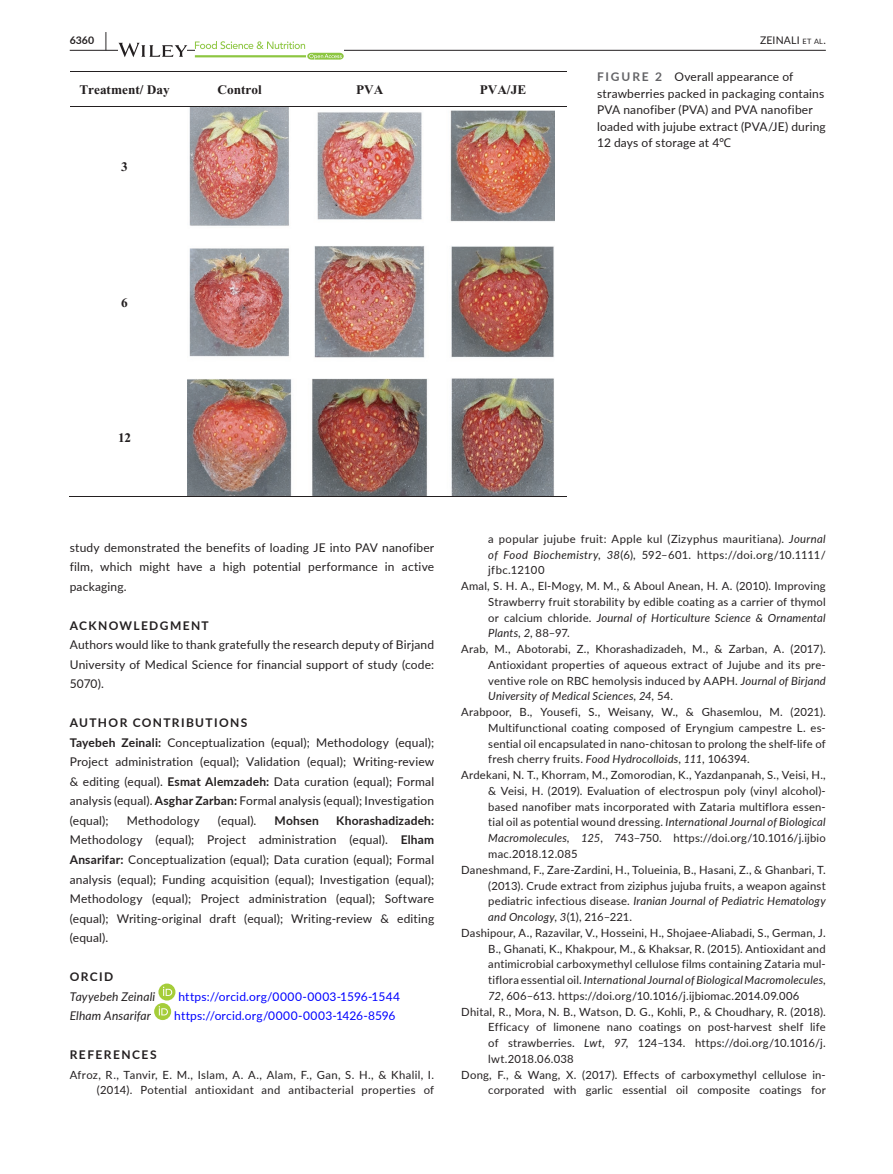
<style>
.page{position:relative;width:893px;height:1174px;background:#fff}
.page>*{position:absolute;margin:0;border:0;box-sizing:border-box;transform-origin:0 0}
.t1{font:700 13.2px "Times New Roman";color:#231f20}
.t2{font:12px/19.5px "Lato";letter-spacing:.015em;color:#231f20;text-align:justify}
.t3{font:12px "Lato";letter-spacing:.015em;color:#00f}
.t4{font:700 12px "Lato";letter-spacing:.115em;color:#231f20}
.t5{font:italic 12px "Lato";letter-spacing:.015em;color:#231f20}
.t6{font:11.25px/15.8px "Lato";letter-spacing:.02em;color:#231f20;text-align:right}
.t7{font:italic 11.25px "Lato";letter-spacing:.015em;color:#231f20}
.t8{font:10.5px "Lato";letter-spacing:.015em;color:#231f20}
.t9{font:700 10.5px "Lato";color:#231f20}
.s1{font-size:19.5px}
.s2{font-size:7.35px}
.s3{font-weight:700;color:#636366}
.s4{font-family:"Noto Sans"}
.s5{font-weight:700}
.s6{font-style:italic}
.s7{font-style:normal}
</style>
<div class="page">
<hr style="left:70px;top:50px;width:756px;height:1px;background:#231f20">
<svg style="left:118px;top:43px;width:69px;height:14px"></svg>
<svg style="left:195px;top:41px;width:149px;height:19px"></svg>
<div style="left:158px;top:983px;width:17px;height:17px;background:#a5cd39;border-radius:50%"></div>
<svg style="left:163px;top:986px;width:9px;height:10px"></svg>
<svg style="left:154px;top:1003px;width:17px;height:17px"></svg>
<svg style="left:159px;top:1006px;width:9px;height:9px"></svg>
<img style="left:187px;top:108px;width:368px;height:388px">
<hr style="left:71px;top:72px;width:108px;height:1px;background:#231f20">
<hr style="left:179px;top:72px;width:122px;height:1px;background:#231f20">
<hr style="left:301px;top:72px;width:138px;height:1px;background:#231f20">
<hr style="left:439px;top:72px;width:128px;height:1px;background:#231f20">
<hr style="left:71px;top:106px;width:108px;height:1px;background:#231f20">
<hr style="left:179px;top:106px;width:122px;height:1px;background:#231f20">
<hr style="left:301px;top:106px;width:138px;height:1px;background:#231f20">
<hr style="left:439px;top:106px;width:128px;height:1px;background:#231f20">
<hr style="left:70px;top:496px;width:109px;height:1px;background:#231f20">
<hr style="left:179px;top:496px;width:122px;height:1px;background:#231f20">
<hr style="left:301px;top:496px;width:138px;height:1px;background:#231f20">
<hr style="left:438px;top:496px;width:129px;height:1px;background:#231f20">
<p class="t9" style="left:70px;top:33px;width:39px">6360 <span class="s1">|</span></p>
<p class="t8" style="left:760px;top:33px;width:67px">ZEINALI <span class="s2">et al</span>.</p>
<p class="t1" style="left:79px;top:82px;width:92px">Treatment/ Day</p>
<p class="t1" style="left:218px;top:82px;width:46px">Control</p>
<p class="t1" style="left:356px;top:82px;width:29px">PVA</p>
<p class="t1" style="left:480px;top:82px;width:48px">PVA/JE</p>
<p class="t1" style="left:121px;top:159px;width:8px">3</p>
<p class="t1" style="left:121px;top:295px;width:8px">6</p>
<p class="t1" style="left:118px;top:430px;width:15px">12</p>
<p class="t2" style="left:597px;top:68px;width:230px;line-height:16.5px;text-align:left"><span class="s3">FIGURE 2</span> Overall appearance of strawberries packed in packaging contains PVA nanofiber (PVA) and PVA nanofiber loaded with jujube extract (PVA/JE) during 12 days of storage at 4<span class="s4">℃</span></p>
<p class="t2" style="left:70px;top:537px;width:366px">study demonstrated the benefits of loading JE into PAV nanofiber film, which might have a high potential performance in active packaging.</p>
<p class="t4" style="left:70px;top:616px;width:141px">ACKNOWLEDGMENT</p>
<p class="t2" style="left:70px;top:635px;width:366px">Authors would like to thank gratefully the research deputy of Birjand University of Medical Science for financial support of study (code:<br>5070).</p>
<p class="t2" style="left:70px;top:713px;width:366px;text-align:left"><span class="s5">AUTHOR CONTRIBUTIONS<br>Tayebeh Zeinali:</span> Conceptualization (equal); Methodology (equal); Project administration (equal); Validation (equal); Writing-review &amp; editing (equal). <span class="s5">Esmat Alemzadeh:</span> Data curation (equal); Formal analysis (equal). <span class="s5">Asghar Zarban:</span> Formal analysis (equal); Investigation (equal);</p>
<p class="t2" style="left:127px;top:810px;width:75px">Methodology</p>
<p class="t2" style="left:218px;top:810px;width:40px">(equal).</p>
<p class="t4" style="left:275px;top:811px;width:46px">Mohsen</p>
<p class="t2" style="left:70px;top:810px;width:366px;text-indent:267px"><span class="s5">Khorashadizadeh:<br></span>Methodology (equal); Project administration (equal). <span class="s5">Elham Ansarifar:</span> Conceptualization (equal); Data curation (equal); Formal analysis (equal); Funding acquisition (equal); Investigation (equal); Methodology (equal); Project administration (equal); Software (equal); Writing-original draft (equal); Writing-review &amp; editing (equal).</p>
<p class="t4" style="left:70px;top:967px;width:45px">ORCID</p>
<p class="t5" style="left:70px;top:987px;width:87px">Tayyebeh Zeinali</p>
<p class="t3" style="left:179px;top:987px;width:223px">https://orcid.org/0000-0003-1596-1544</p>
<p class="t5" style="left:70px;top:1007px;width:83px">Elham Ansarifar</p>
<p class="t3" style="left:174px;top:1007px;width:223px">https://orcid.org/0000-0003-1426-8596</p>
<p class="t4" style="left:70px;top:1045px;width:88px">REFERENCES</p>
<p class="t6" style="left:70px;top:1066px;width:366px">Afroz, R., Tanvir, E. M., Islam, A. A., Alam, F., Gan, S. H., &amp; Khalil, I. (2014). Potential antioxidant and antibacterial properties of</p>
<p class="t6" style="left:488px;top:530px;width:339px">a popular jujube fruit: Apple kul (Zizyphus mauritiana). <span class="s6">Journal</span></p>
<p class="t6" style="left:488px;top:546px;width:339px"><span class="s6">of Food Biochemistry</span>, <span class="s6">38</span>(6), 592–601. https://doi.org/10.1111/</p>
<p class="t6" style="left:488px;top:562px;width:58px">jfbc.12100</p>
<p class="t6" style="left:461px;top:577px;width:366px">Amal, S. H. A., El-Mogy, M. M., &amp; Aboul Anean, H. A. (2010). Improving</p>
<p class="t6" style="left:488px;top:593px;width:339px">Strawberry fruit storability by edible coating as a carrier of thymol</p>
<p class="t7" style="left:488px;top:609px;width:339px"><span class="s7">or calcium chloride.</span> Journal of Horticulture Science &amp; Ornamental</p>
<p class="t6" style="left:488px;top:625px;width:83px"><span class="s6">Plants</span>, <span class="s6">2</span>, 88–97.</p>
<p class="t6" style="left:461px;top:640px;width:366px">Arab, M., Abotorabi, Z., Khorashadizadeh, M., &amp; Zarban, A. (2017).</p>
<p class="t6" style="left:488px;top:656px;width:339px">Antioxidant properties of aqueous extract of Jujube and its pre-</p>
<p class="t6" style="left:488px;top:672px;width:339px">ventive role on RBC hemolysis induced by AAPH. <span class="s6">Journal of Birjand</span></p>
<p class="t7" style="left:488px;top:688px;width:186px">University of Medical Sciences<span class="s7">,</span> 24<span class="s7">, 54.</span></p>
<p class="t6" style="left:461px;top:703px;width:366px">Arabpoor, B., Yousefi, S., Weisany, W., &amp; Ghasemlou, M. (2021).</p>
<p class="t6" style="left:488px;top:719px;width:339px">Multifunctional coating composed of Eryngium campestre L. es-</p>
<p class="t6" style="left:488px;top:735px;width:339px">sential oil encapsulated in nano-chitosan to prolong the shelf-life of</p>
<p class="t6" style="left:488px;top:751px;width:263px">fresh cherry fruits. <span class="s6">Food Hydrocolloids</span>, <span class="s6">111</span>, 106394.</p>
<p class="t6" style="left:461px;top:766px;width:366px">Ardekani, N. T., Khorram, M., Zomorodian, K., Yazdanpanah, S., Veisi, H.,</p>
<p class="t6" style="left:488px;top:782px;width:339px">&amp; Veisi, H. (2019). Evaluation of electrospun poly (vinyl alcohol)-</p>
<p class="t6" style="left:488px;top:798px;width:339px">based nanofiber mats incorporated with Zataria multiflora essen-</p>
<p class="t6" style="left:488px;top:814px;width:339px">tial oil as potential wound dressing. <span class="s6">International Journal of Biological</span></p>
<p class="t6" style="left:488px;top:829px;width:339px"><span class="s6">Macromolecules</span>, <span class="s6">125</span>, 743–750. https://doi.org/10.1016/j.ijbio</p>
<p class="t6" style="left:488px;top:845px;width:91px">mac.2018.12.085</p>
<p class="t6" style="left:461px;top:861px;width:366px">Daneshmand, F., Zare-Zardini, H., Tolueinia, B., Hasani, Z., &amp; Ghanbari, T.</p>
<p class="t6" style="left:488px;top:877px;width:339px">(2013). Crude extract from ziziphus jujuba fruits, a weapon against</p>
<p class="t7" style="left:488px;top:893px;width:339px"><span class="s7">pediatric infectious disease.</span> Iranian Journal of Pediatric Hematology</p>
<p class="t6" style="left:488px;top:908px;width:145px"><span class="s6">and Oncology</span>, <span class="s6">3</span>(1), 216–221.</p>
<p class="t6" style="left:461px;top:924px;width:366px">Dashipour, A., Razavilar, V., Hosseini, H., Shojaee-Aliabadi, S., German, J.</p>
<p class="t6" style="left:488px;top:940px;width:339px">B., Ghanati, K., Khakpour, M., &amp; Khaksar, R. (2015). Antioxidant and</p>
<p class="t6" style="left:488px;top:955px;width:339px">antimicrobial carboxymethyl cellulose films containing Zataria mul-</p>
<p class="t7" style="left:488px;top:972px;width:339px"><span class="s7">tiflora essential oil.</span> International Journal of Biological Macromolecules<span class="s7">,</span></p>
<p class="t6" style="left:488px;top:987px;width:313px"><span class="s6">72</span>, 606–613. https://doi.org/10.1016/j.ijbiomac.2014.09.006</p>
<p class="t6" style="left:461px;top:1003px;width:366px">Dhital, R., Mora, N. B., Watson, D. G., Kohli, P., &amp; Choudhary, R. (2018).</p>
<p class="t6" style="left:488px;top:1018px;width:339px">Efficacy of limonene nano coatings on post-harvest shelf life</p>
<p class="t6" style="left:488px;top:1034px;width:339px">of strawberries. <span class="s6">Lwt</span>, <span class="s6">97</span>, 124–134. https://doi.org/10.1016/j.</p>
<p class="t6" style="left:488px;top:1050px;width:87px">lwt.2018.06.038</p>
<p class="t6" style="left:461px;top:1066px;width:366px">Dong, F., &amp; Wang, X. (2017). Effects of carboxymethyl cellulose in-</p>
<p class="t6" style="left:488px;top:1081px;width:339px">corporated with garlic essential oil composite coatings for</p>
</div>
